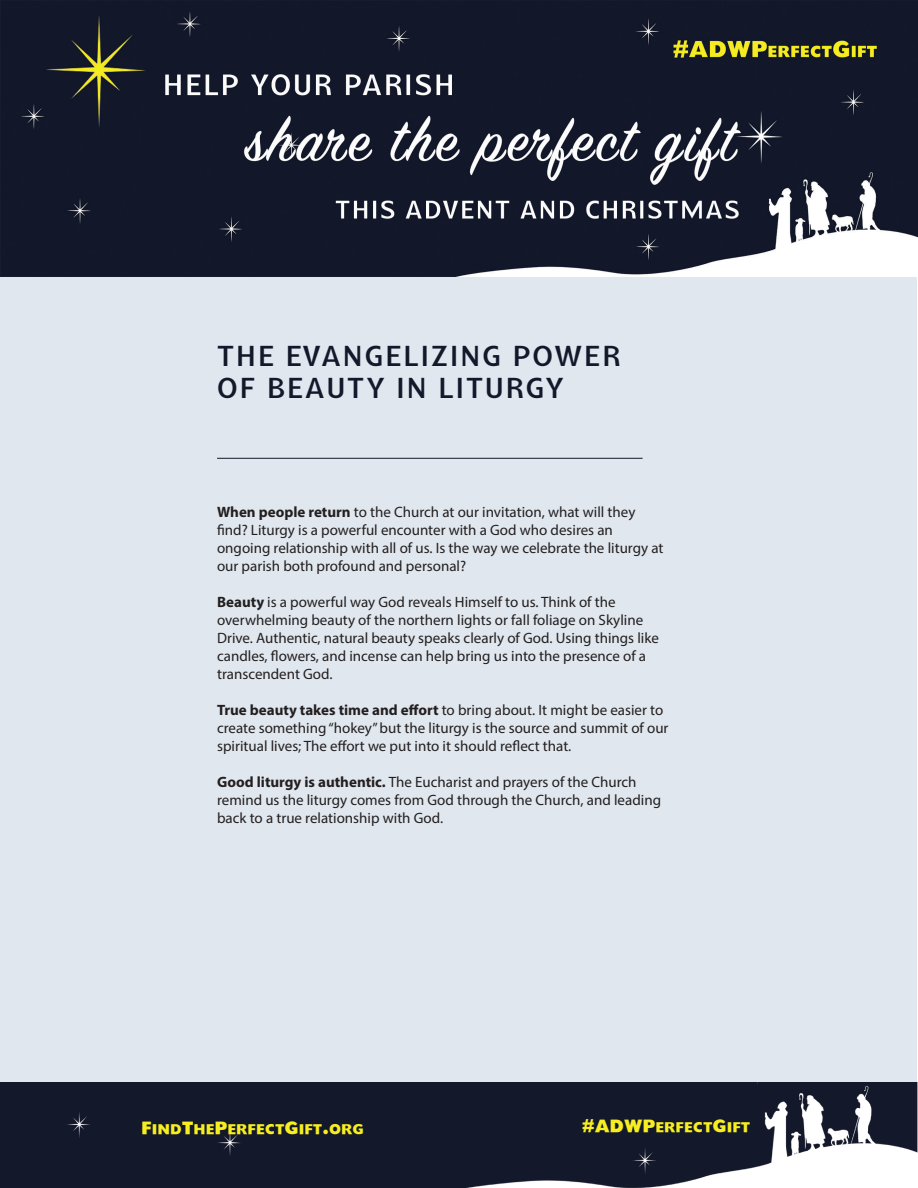
<style>
.page{position:relative;width:918px;height:1188px;background:#fff}
.page>*{position:absolute;margin:0;border:0;box-sizing:border-box;transform-origin:0 0}
.t1{font:700 42px/31.5px "Glametrix";letter-spacing:.05em;color:#13182b}
.t2{font:16.5px "Headline NEWS";color:#f7ee21}
.t3{font:15px/18px "Myriad Pro";color:#231f20}
.s1{font-weight:700}
</style>
<div class="page">
<div style="left:0;top:0;width:916px;height:1186px;background:#e0e7ee"></div>
<img style="left:0;top:0;width:918px;height:277px">
<img style="left:0;top:1082px;width:918px;height:106px">
<hr style="left:217px;top:458px;width:426px;height:1px;background:#13182b">
<h1 class="t1" style="left:217px;top:342px;width:405px">THE EVANGELIZING POWER<br>OF BEAUTY IN LITURGY</h1>
<p class="t3" style="left:217px;top:502px;width:448px"><span class="s1">When people return</span> to the Church at our invitation, what will they find? Liturgy is a powerful encounter with a God who desires an ongoing relationship with all of us. Is the way we celebrate the liturgy at our parish both profound and personal?</p>
<p class="t3" style="left:217px;top:592px;width:443px"><span class="s1">Beauty</span> is a powerful way God reveals Himself to us. Think of the overwhelming beauty of the northern lights or fall foliage on Skyline Drive. Authentic, natural beauty speaks clearly of God. Using things like candles, flowers, and incense can help bring us into the presence of a transcendent God.</p>
<p class="t3" style="left:217px;top:700px;width:453px"><span class="s1">True beauty takes time and effort</span> to bring about. It might be easier to create something “hokey” but the liturgy is the source and summit of our spiritual lives; The effort we put into it should reflect that.</p>
<p class="t3" style="left:217px;top:772px;width:445px"><span class="s1">Good liturgy is authentic.</span> The Eucharist and prayers of the Church remind us the liturgy comes from God through the Church, and leading back to a true relationship with God.</p>
<p class="t2" style="left:141px;top:1120px;width:224px">FindThePerfectGift.org</p>
<p class="t2" style="left:582px;top:1119px;width:170px">#ADWPerfectGift</p>
</div>
